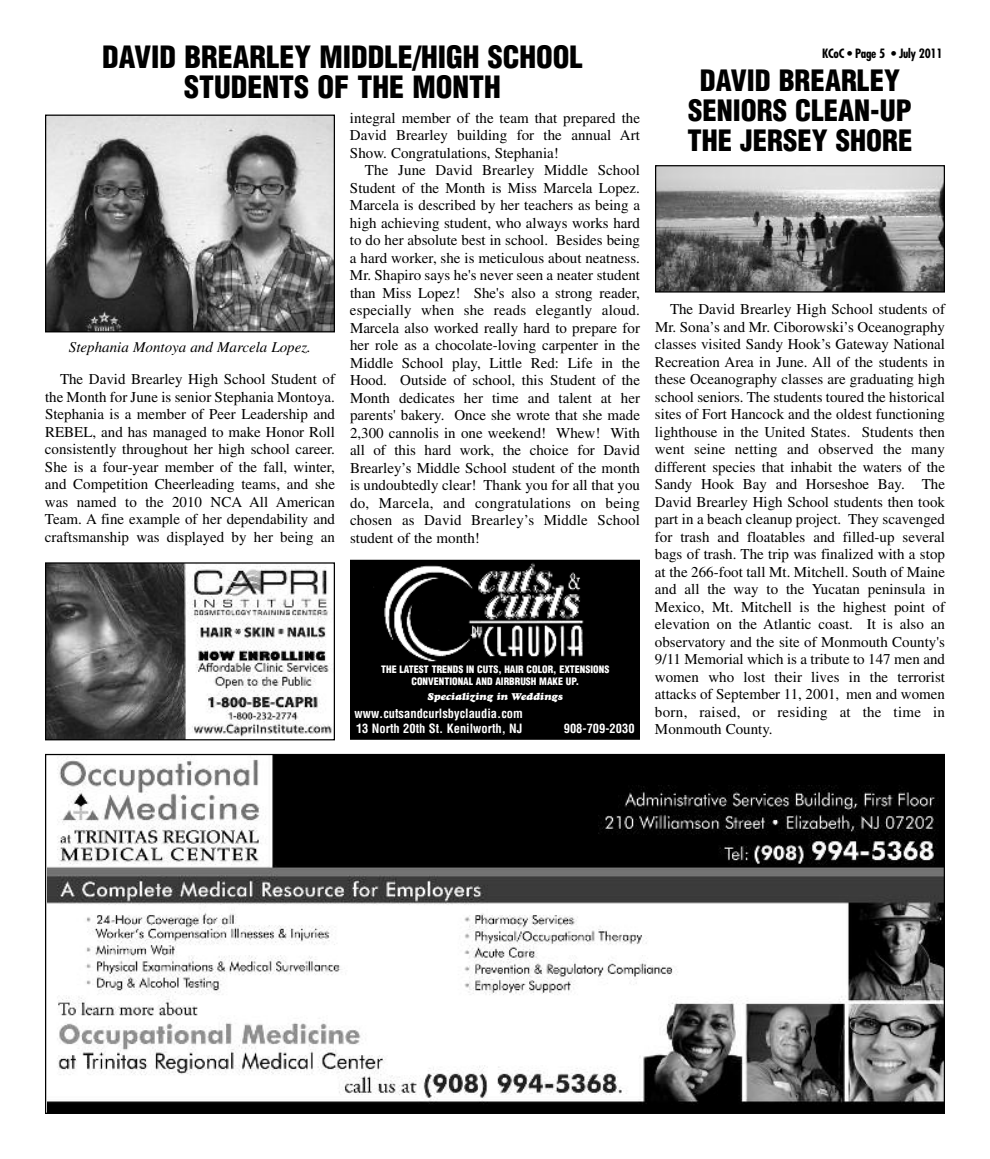
<style>
.page{position:relative;width:990px;height:1159px;background:#fff}
.page>*{position:absolute;margin:0;border:0;box-sizing:border-box;transform-origin:0 0}
.t1{font:900 condensed 30px/30px "Helvetica";color:#000;text-align:center}
.t2{font:900 condensed 28.75px/30px "Helvetica";color:#000;text-align:center}
.t3{font:15px/17.5px "Times";color:#000;text-align:justify}
.t4{font:italic 15px "Times";color:#000}
.t5{font:700 condensed 12.5px/15px "Helvetica";color:#fff}
.t6{font:700 condensed 12.5px "Futura";letter-spacing:-.025em;color:#000}
.t7{font:900 condensed 10px/11.2px "Helvetica";color:#fff;text-align:center}
.t8{font:italic 10px "Goudy Heavyface";color:#fff}
</style>
<div class="page">
<img style="left:48px;top:756px;width:895px;height:356px">
<img style="left:47px;top:117px;width:286px;height:213px">
<div style="left:45px;top:115px;width:290px;height:217px;border:1px solid #000"></div>
<img style="left:657px;top:167px;width:286px;height:123px">
<div style="left:655px;top:165px;width:290px;height:127px;border:1px solid #000"></div>
<div style="left:351px;top:561px;width:288px;height:177px;background:#000"></div>
<img style="left:373px;top:563px;width:211px;height:107px">
<div style="left:350px;top:560px;width:290px;height:180px;border:1px solid #000"></div>
<img style="left:47px;top:564px;width:285px;height:174px">
<div style="left:45px;top:562px;width:290px;height:178px;border:1px solid #000"></div>
<h1 class="t1" style="left:102px;top:42px;width:482px">DAVID BREARLEY MIDDLE/HIGH SCHOOL<br>STUDENTS OF THE MONTH</h1>
<p class="t4" style="left:69px;top:342px;width:244px">Stephania Montoya and Marcela Lopez.</p>
<p class="t3" style="left:45px;top:372px;width:292px;text-indent:15px">The David Brearley High School Student of the Month for June is senior Stephania Montoya.<br>Stephania is a member of Peer Leadership and REBEL, and has managed to make Honor Roll consistently throughout her high school career.<br>She is a four-year member of the fall, winter, and Competition Cheerleading teams, and she was named to the 2010 NCA All American Team. A fine example of her dependability and craftsmanship was displayed by her being an</p>
<p class="t3" style="left:350px;top:110px;width:292px">integral member of the team that prepared the David Brearley building for the annual Art Show. Congratulations, Stephania!</p>
<p class="t3" style="left:350px;top:163px;width:292px;text-indent:15px">The June David Brearley Middle School Student of the Month is Miss Marcela Lopez.<br>Marcela is described by her teachers as being a high achieving student, who always works hard to do her absolute best in school. Besides being a hard worker, she is meticulous about neatness.<br>Mr. Shapiro says he's never seen a neater student than Miss Lopez! She's also a strong reader, especially when she reads elegantly aloud.<br>Marcela also worked really hard to prepare for her role as a chocolate-loving carpenter in the Middle School play, Little Red: Life in the Hood. Outside of school, this Student of the Month dedicates her time and talent at her parents' bakery. Once she wrote that she made 2,300 cannolis in one weekend! Whew! With all of this hard work, the choice for David Brearley’s Middle School student of the month is undoubtedly clear! Thank you for all that you do, Marcela, and congratulations on being chosen as David Brearley’s Middle School student of the month!</p>
<p class="t7" style="left:381px;top:664px;width:230px">THE LATEST TRENDS IN CUTS, HAIR COLOR, EXTENSIONS<br>CONVENTIONAL AND AIRBRUSH MAKE UP.</p>
<p class="t8" style="left:427px;top:692px;width:137px">Specializing in Weddings</p>
<p class="t5" style="left:355px;top:706px;width:170px">www.cutsandcurlsbyclaudia.com<br>13 North 20th St. Kenilworth, NJ</p>
<p class="t5" style="left:564px;top:721px;width:72px">908-709-2030</p>
<p class="t6" style="left:822px;top:47px;width:122px">KCoC • Page 5 • July 2011</p>
<h2 class="t2" style="left:687px;top:66px;width:227px">DAVID BREARLEY<br>SENIORS CLEAN-UP<br>THE JERSEY SHORE</h2>
<p class="t3" style="left:655px;top:302px;width:292px;text-indent:15px">The David Brearley High School students of Mr. Sona’s and Mr. Ciborowski’s Oceanography classes visited Sandy Hook’s Gateway National Recreation Area in June. All of the students in these Oceanography classes are graduating high school seniors. The students toured the historical sites of Fort Hancock and the oldest functioning lighthouse in the United States. Students then went seine netting and observed the many different species that inhabit the waters of the Sandy Hook Bay and Horseshoe Bay. The David Brearley High School students then took part in a beach cleanup project. They scavenged for trash and floatables and filled-up several bags of trash. The trip was finalized with a stop at the 266-foot tall Mt. Mitchell. South of Maine and all the way to the Yucatan peninsula in Mexico, Mt. Mitchell is the highest point of elevation on the Atlantic coast. It is also an observatory and the site of Monmouth County's 9/11 Memorial which is a tribute to 147 men and women who lost their lives in the terrorist attacks of September 11, 2001, men and women born, raised, or residing at the time in Monmouth County.</p>
</div>
